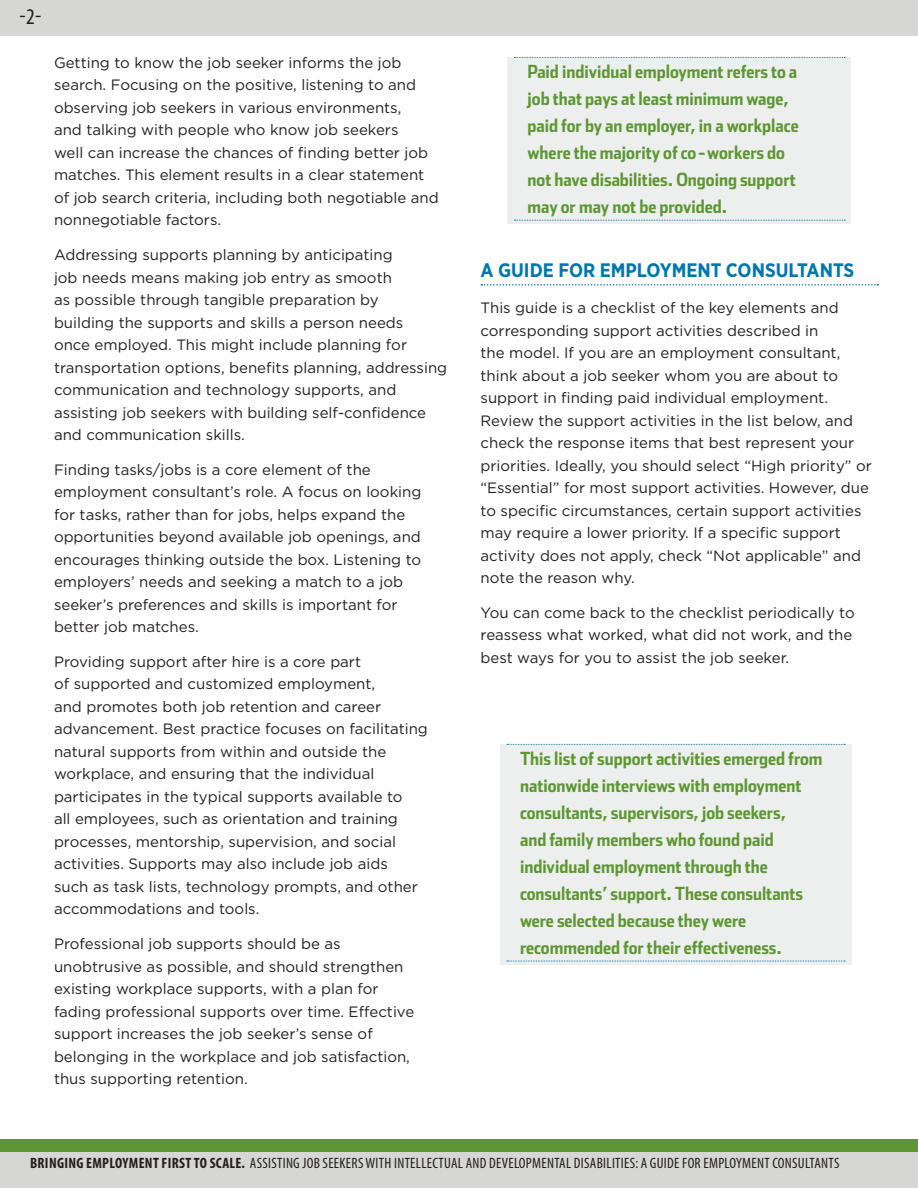
<style>
.page{position:relative;width:918px;height:1188px;background:#fff}
.page>*{position:absolute;margin:0;border:0;box-sizing:border-box;transform-origin:0 0}
.t1{font:condensed 22.5px "Myriad Pro";color:#231f20}
.t2{font:700 19.5px "Gotham Narrow";color:#0077af}
.t3{font:18px/27px "Stainless Cond Bold Tab";color:#5c9731}
.t4{font:15px/22.5px "Gotham HTF";color:#231f20}
.t5{font:condensed 15px "Myriad Pro";letter-spacing:.02em;color:#231f20}
.s1{font-weight:700}
</style>
<div class="page">
<div style="left:0;top:1139px;width:918px;height:49px;background:#d6d6d5"></div>
<div style="left:0;top:1139px;width:918px;height:13px;background:#5c9731"></div>
<div style="left:0;top:0;width:918px;height:36px;background:#d6d6d5"></div>
<div style="left:507px;top:57px;width:344px;height:166px;background:#edeeee"></div>
<svg style="left:514px;top:57px;width:331px;height:1px"></svg>
<svg style="left:514px;top:220px;width:331px;height:1px"></svg>
<div style="left:500px;top:744px;width:351px;height:220px;background:#edeeee"></div>
<svg style="left:507px;top:744px;width:338px;height:1px"></svg>
<svg style="left:507px;top:961px;width:338px;height:1px"></svg>
<svg style="left:481px;top:284px;width:397px;height:2px"></svg>
<h1 class="t1" style="left:20px;top:5px;width:23px">-2-</h1>
<p class="t4" style="left:54px;top:51px;width:386px">Getting to know the job seeker informs the job search. Focusing on the positive, listening to and observing job seekers in various environments,<br>and talking with people who know job seekers<br>well can increase the chances of finding better job matches. This element results in a clear statement of job search criteria, including both negotiable and nonnegotiable factors.</p>
<p class="t4" style="left:54px;top:243px;width:395px">Addressing supports planning by anticipating<br>job needs means making job entry as smooth<br>as possible through tangible preparation by<br>building the supports and skills a person needs<br>once employed. This might include planning for transportation options, benefits planning, addressing communication and technology supports, and assisting job seekers with building self-confidence and communication skills.</p>
<p class="t4" style="left:54px;top:458px;width:369px">Finding tasks/jobs is a core element of the employment consultant’s role. A focus on looking for tasks, rather than for jobs, helps expand the opportunities beyond available job openings, and encourages thinking outside the box. Listening to employers’ needs and seeking a match to a job seeker’s preferences and skills is important for better job matches.</p>
<p class="t4" style="left:54px;top:650px;width:375px">Providing support after hire is a core part<br>of supported and customized employment,<br>and promotes both job retention and career advancement. Best practice focuses on facilitating natural supports from within and outside the workplace, and ensuring that the individual participates in the typical supports available to<br>all employees, such as orientation and training processes, mentorship, supervision, and social activities. Supports may also include job aids<br>such as task lists, technology prompts, and other accommodations and tools.</p>
<p class="t4" style="left:54px;top:932px;width:362px">Professional job supports should be as unobtrusive as possible, and should strengthen existing workplace supports, with a plan for fading professional supports over time. Effective support increases the job seeker’s sense of belonging in the workplace and job satisfaction, thus supporting retention.</p>
<p class="t3" style="left:528px;top:58px;width:273px">Paid individual employment refers to a job that pays at least minimum wage, paid for by an employer, in a workplace where the majority of co-workers do not have disabilities. Ongoing support may or may not be provided.</p>
<h2 class="t2" style="left:481px;top:258px;width:375px">A GUIDE FOR EMPLOYMENT CONSULTANTS</h2>
<p class="t4" style="left:481px;top:297px;width:393px">This guide is a checklist of the key elements and corresponding support activities described in<br>the model. If you are an employment consultant, think about a job seeker whom you are about to support in finding paid individual employment.<br>Review the support activities in the list below, and check the response items that best represent your priorities. Ideally, you should select “High priority” or “Essential” for most support activities. However, due to specific circumstances, certain support activities may require a lower priority. If a specific support activity does not apply, check “Not applicable” and note the reason why.</p>
<p class="t4" style="left:481px;top:601px;width:376px">You can come back to the checklist periodically to reassess what worked, what did not work, and the best ways for you to assist the job seeker.</p>
<p class="t3" style="left:520px;top:745px;width:304px">This list of support activities emerged from nationwide interviews with employment consultants, supervisors, job seekers,<br>and family members who found paid individual employment through the consultants’ support. These consultants were selected because they were recommended for their effectiveness.</p>
<p class="t5" style="left:30px;top:1155px;width:811px"><span class="s1">BRINGING EMPLOYMENT FIRST TO SCALE.</span> ASSISTING JOB SEEKERS WITH INTELLECTUAL AND DEVELOPMENTAL DISABILITIES: A GUIDE FOR EMPLOYMENT CONSULTANTS</p>
</div>
